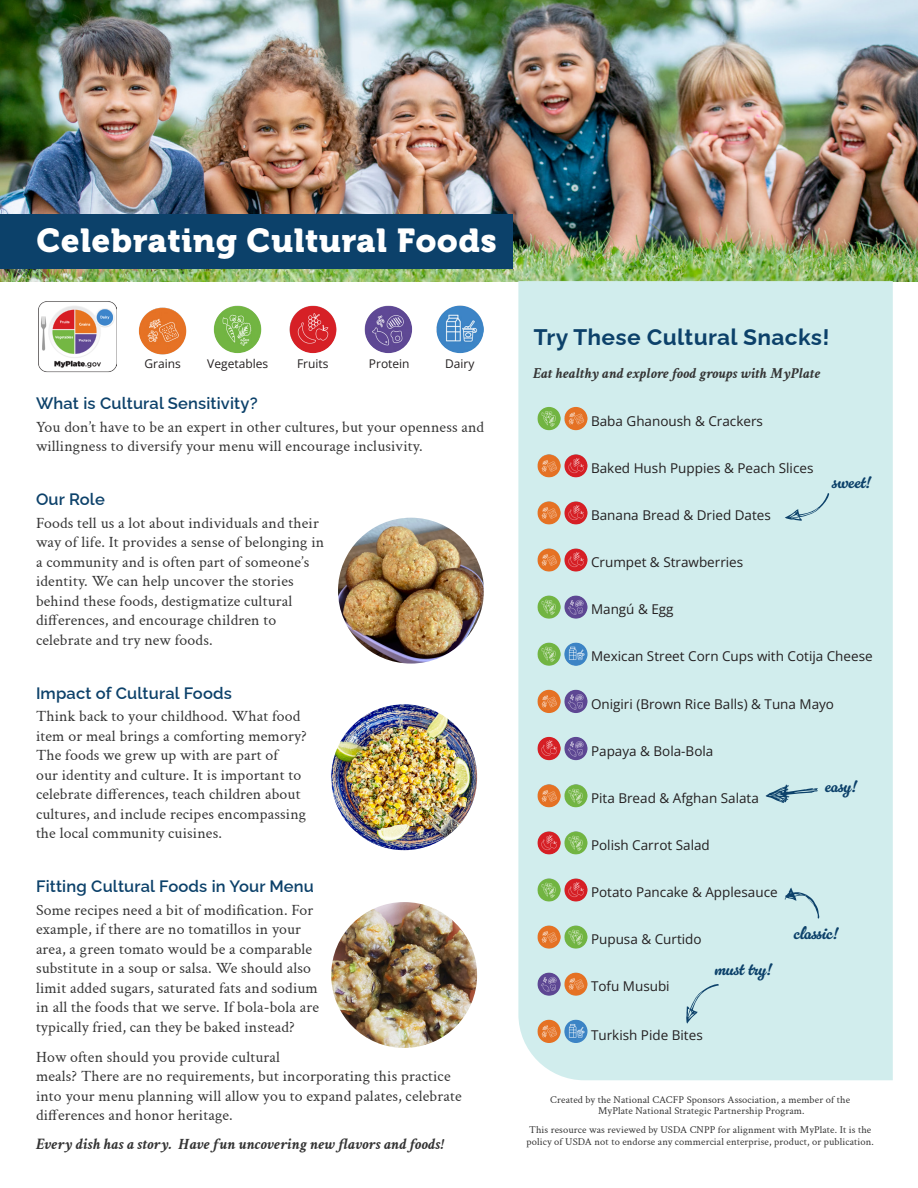
<style>
.page{position:relative;width:918px;height:1188px;background:#fff}
.page>*{position:absolute;margin:0;border:0;box-sizing:border-box;transform-origin:0 0}
.t1{font:33px "Museo 900";color:#fff}
.t2{font:100 22.5px "Raleway";color:#0c416a}
.Child_Nutrition{font:18.3px "Gelato Luxe";color:#0c416a}
.title_myplate{font:100 16.5px "Raleway";letter-spacing:.01em;color:#0c416a}
.body_myplate{font:15.75px/19.5px "Crimson Text";letter-spacing:.01em;color:#353535}
.body_myplate-2{font:italic 700 15.75px "Crimson Text";letter-spacing:.01em;color:#353535}
.Child_Nutrition-2{font:italic 700 15px "Crimson Text";letter-spacing:.01em;color:#353535}
.Child_Nutrition-3{font:13.5px "Open Sans";color:#231f20}
.t3{font:12px "Open Sans";color:#231f20}
.Body_Text{font:10.5px/12px "Crimson Text";letter-spacing:.01em;color:#353535}
</style>
<div class="page">
<img style="left:0;top:0;width:918px;height:281px">
<div style="left:0;top:214px;width:512px;height:54px;background:#0c416a"></div>
<img style="left:38px;top:301px;width:79px;height:72px">
<img style="left:139px;top:307px;width:47px;height:48px;border-radius:24px">
<img style="left:214px;top:305px;width:47px;height:48px;border-radius:24px">
<img style="left:289px;top:305px;width:48px;height:48px;border-radius:24px">
<img style="left:365px;top:305px;width:47px;height:48px;border-radius:24px">
<img style="left:436px;top:305px;width:48px;height:48px;border-radius:24px">
<img style="left:338px;top:518px;width:146px;height:146px;border-radius:73px">
<img style="left:331px;top:704px;width:146px;height:146px;border-radius:73px">
<div style="left:518px;top:281px;width:375px;height:799px;background:#d1eded"></div>
<img style="left:331px;top:902px;width:146px;height:146px;border-radius:73px">
<img style="left:537px;top:407px;width:24px;height:23px;border-radius:12px">
<img style="left:564px;top:407px;width:24px;height:23px;border-radius:12px">
<img style="left:537px;top:454px;width:24px;height:23px;border-radius:12px">
<img style="left:564px;top:454px;width:24px;height:23px;border-radius:12px">
<img style="left:537px;top:501px;width:24px;height:24px;border-radius:12px">
<img style="left:564px;top:501px;width:24px;height:24px;border-radius:12px">
<svg style="left:785px;top:493px;width:45px;height:28px"></svg>
<img style="left:537px;top:548px;width:24px;height:24px;border-radius:12px">
<img style="left:564px;top:548px;width:24px;height:24px;border-radius:12px">
<img style="left:537px;top:595px;width:24px;height:24px;border-radius:12px">
<img style="left:564px;top:595px;width:24px;height:24px;border-radius:12px">
<img style="left:537px;top:643px;width:24px;height:23px;border-radius:12px">
<img style="left:564px;top:643px;width:24px;height:23px;border-radius:12px">
<img style="left:537px;top:690px;width:24px;height:23px;border-radius:12px">
<img style="left:564px;top:690px;width:24px;height:23px;border-radius:12px">
<img style="left:537px;top:737px;width:24px;height:23px;border-radius:12px">
<img style="left:564px;top:737px;width:24px;height:23px;border-radius:12px">
<img style="left:537px;top:784px;width:24px;height:23px;border-radius:12px">
<img style="left:564px;top:784px;width:24px;height:23px;border-radius:12px">
<svg style="left:766px;top:784px;width:52px;height:19px"></svg>
<img style="left:537px;top:831px;width:24px;height:23px;border-radius:12px">
<img style="left:564px;top:831px;width:24px;height:23px;border-radius:12px">
<img style="left:537px;top:878px;width:24px;height:24px;border-radius:12px">
<img style="left:564px;top:878px;width:24px;height:24px;border-radius:12px">
<img style="left:537px;top:925px;width:24px;height:24px;border-radius:12px">
<img style="left:564px;top:925px;width:24px;height:24px;border-radius:12px">
<img style="left:537px;top:973px;width:24px;height:23px;border-radius:12px">
<img style="left:564px;top:973px;width:24px;height:23px;border-radius:12px">
<img style="left:537px;top:1020px;width:24px;height:23px;border-radius:12px">
<img style="left:564px;top:1020px;width:24px;height:23px;border-radius:12px">
<svg style="left:685px;top:984px;width:34px;height:40px"></svg>
<svg style="left:784px;top:888px;width:36px;height:31px"></svg>
<p class="t1" style="left:36px;top:222px;width:463px">Celebrating Cultural Foods</p>
<p class="t3" style="left:145px;top:356px;width:38px">Grains</p>
<p class="t3" style="left:207px;top:356px;width:62px">Vegetables</p>
<p class="t3" style="left:297px;top:356px;width:33px">Fruits</p>
<p class="t3" style="left:369px;top:356px;width:42px">Protein</p>
<p class="t3" style="left:445px;top:356px;width:31px">Dairy</p>
<p class="title_myplate" style="left:36px;top:390px;width:223px">What is Cultural Sensitivity?</p>
<p class="body_myplate" style="left:36px;top:416px;width:450px">You don’t have to be an expert in other cultures, but your openness and willingness to diversify your menu will encourage inclusivity.</p>
<p class="title_myplate" style="left:36px;top:486px;width:70px">Our Role</p>
<p class="body_myplate" style="left:36px;top:512px;width:290px">Foods tell us a lot about individuals and their way of life. It provides a sense of belonging in a community and is often part of someone’s identity. We can help uncover the stories behind these foods, destigmatize cultural differences, and encourage children to celebrate and try new foods.</p>
<p class="title_myplate" style="left:36px;top:680px;width:197px">Impact of Cultural Foods</p>
<p class="body_myplate" style="left:36px;top:706px;width:272px">Think back to your childhood. What food item or meal brings a comforting memory?<br>The foods we grew up with are part of<br>our identity and culture. It is important to celebrate differences, teach children about cultures, and include recipes encompassing the local community cuisines.</p>
<p class="title_myplate" style="left:36px;top:873px;width:279px">Fitting Cultural Foods in Your Menu</p>
<p class="body_myplate" style="left:36px;top:899px;width:285px">Some recipes need a bit of modification. For example, if there are no tomatillos in your area, a green tomato would be a comparable substitute in a soup or salsa. We should also limit added sugars, saturated fats and sodium in all the foods that we serve. If bola-bola are typically fried, can they be baked instead?</p>
<p class="body_myplate" style="left:36px;top:1046px;width:427px">How often should you provide cultural<br>meals? There are no requirements, but incorporating this practice into your menu planning will allow you to expand palates, celebrate differences and honor heritage.</p>
<p class="body_myplate-2" style="left:36px;top:1132px;width:410px">Every dish has a story. Have fun uncovering new flavors and foods!</p>
<p class="t2" style="left:533px;top:319px;width:298px">Try These Cultural Snacks!</p>
<p class="Child_Nutrition-2" style="left:533px;top:362px;width:289px">Eat healthy and explore food groups with MyPlate</p>
<p class="Child_Nutrition-3" style="left:591px;top:412px;width:173px">Baba Ghanoush &amp; Crackers</p>
<p class="Child_Nutrition-3" style="left:591px;top:459px;width:224px">Baked Hush Puppies &amp; Peach Slices</p>
<p class="Child_Nutrition-3" style="left:591px;top:506px;width:181px">Banana Bread &amp; Dried Dates</p>
<p class="Child_Nutrition" style="left:833px;top:471px;width:39px">sweet!</p>
<p class="Child_Nutrition-3" style="left:591px;top:553px;width:154px">Crumpet &amp; Strawberries</p>
<p class="Child_Nutrition-3" style="left:591px;top:600px;width:84px">Mangú &amp; Egg</p>
<p class="Child_Nutrition-3" style="left:591px;top:647px;width:283px">Mexican Street Corn Cups with Cotija Cheese</p>
<p class="Child_Nutrition-3" style="left:591px;top:694px;width:245px">Onigiri (Brown Rice Balls) &amp; Tuna Mayo</p>
<p class="Child_Nutrition-3" style="left:591px;top:742px;width:124px">Papaya &amp; Bola-Bola</p>
<p class="Child_Nutrition-3" style="left:591px;top:789px;width:169px">Pita Bread &amp; Afghan Salata</p>
<p class="Child_Nutrition" style="left:825px;top:775px;width:33px">easy!</p>
<p class="Child_Nutrition-3" style="left:591px;top:836px;width:120px">Polish Carrot Salad</p>
<p class="Child_Nutrition-3" style="left:591px;top:883px;width:188px">Potato Pancake &amp; Applesauce</p>
<p class="Child_Nutrition-3" style="left:591px;top:930px;width:112px">Pupusa &amp; Curtido</p>
<p class="Child_Nutrition-3" style="left:591px;top:977px;width:80px">Tofu Musubi</p>
<p class="Child_Nutrition-3" style="left:591px;top:1026px;width:113px">Turkish Pide Bites</p>
<p class="Child_Nutrition" style="left:715px;top:958px;width:58px">must try!</p>
<p class="Child_Nutrition" style="left:794px;top:922px;width:45px">classic!</p>
<p class="Body_Text" style="left:550px;top:1094px;width:301px">Created by the National CACFP Sponsors Association, a member of the</p>
<p class="Body_Text" style="left:598px;top:1104px;width:208px">MyPlate National Strategic Partnership Program.</p>
<p class="Body_Text" style="left:526px;top:1124px;width:349px">This resource was reviewed by USDA CNPP for alignment with MyPlate. It is the policy of USDA not to endorse any commercial enterprise, product, or publication.</p>
</div>
